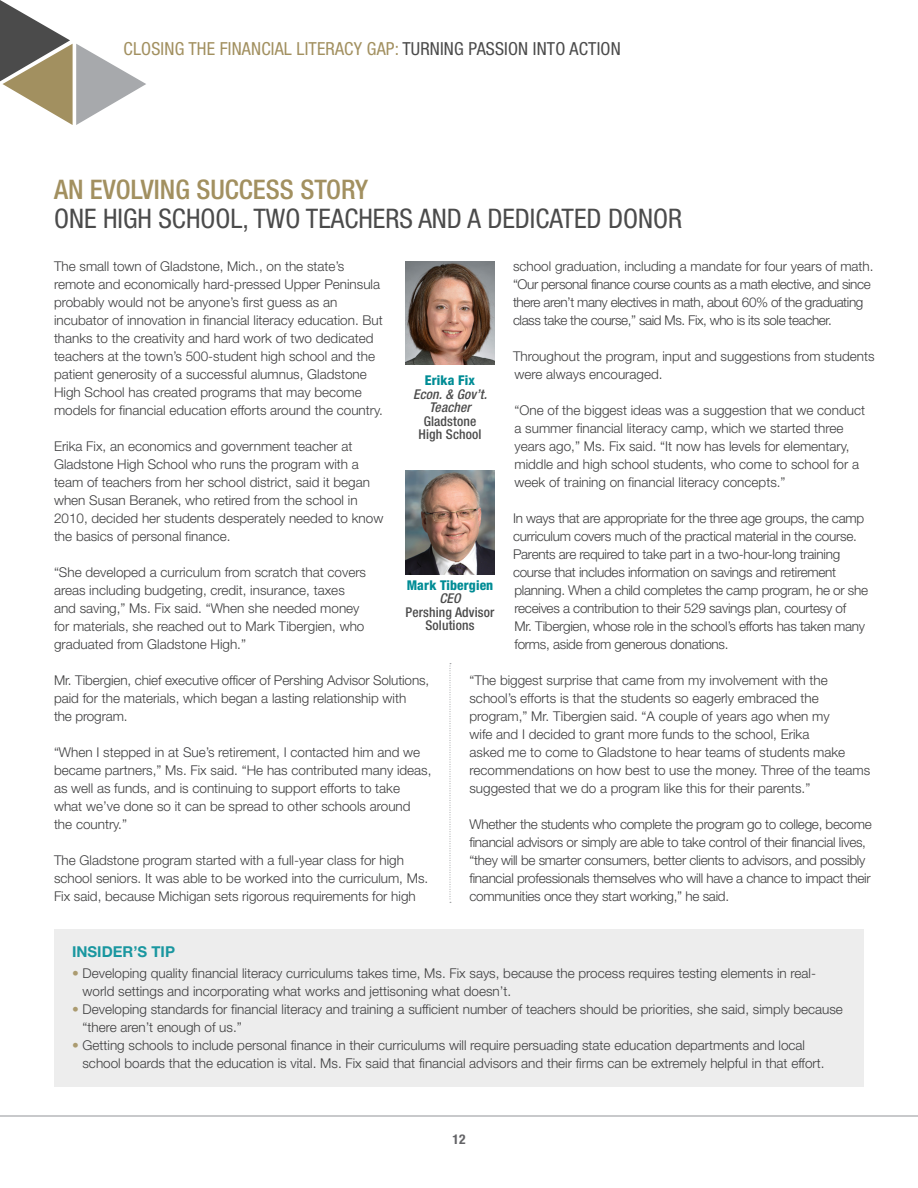
<style>
.page{position:relative;width:918px;height:1188px;background:#fff}
.page>*{position:absolute;margin:0;border:0;box-sizing:border-box;transform-origin:0 0}
.t1{font:condensed 27px "Helvetica Neue LT Std";color:#4b4b4b}
.t2{font:500 condensed 27px "Helvetica Neue LT Std";color:#a29060}
.t3{font:condensed 18px "Helvetica Neue LT Std";letter-spacing:.01em;color:#a29060}
.t4{font:700 15px "Helvetica Neue LT Std";color:#1a97a0}
.t5{font:300 13.5px/18px "Helvetica Neue LT Std";color:#3e3e3f}
.t6{font:300 13.5px/18px "Helvetica Neue LT Std";letter-spacing:-.02em;color:#3e3e3f}
.t7{font:300 13.5px/18px "Helvetica Neue LT Std";letter-spacing:-.03em;color:#3e3e3f}
.t8{font:500 condensed 13.5px/13.5px "Helvetica Neue LT Std";letter-spacing:.01em;color:#4b4b4b;text-align:center}
.t9{font:italic 500 condensed 13.5px/13.5px "Helvetica Neue LT Std";letter-spacing:.01em;color:#4b4b4b;text-align:center}
.t10{font:700 condensed 13.5px "Helvetica Neue LT Std";color:#636366}
.s1{color:#4b4b4b}
.s2{font-weight:800;font-style:normal;color:#008c95}
.s3{font-style:normal}
.s4{font-weight:800;color:#008c95}
.s5{font-style:italic}
.s6{color:#ab9b70}
</style>
<div class="page">
<hr style="left:0;top:1116px;width:918px;height:1px;background:#939598">
<svg style="left:0;top:0;width:146px;height:125px"></svg>
<svg style="left:450px;top:663px;width:1px;height:240px"></svg>
<div style="left:54px;top:929px;width:810px;height:158px;background:#ededed"></div>
<img style="left:405px;top:261px;width:90px;height:103px">
<img style="left:405px;top:471px;width:90px;height:103px">
<h2 class="t3" style="left:124px;top:38px;width:499px">CLOSING THE FINANCIAL LITERACY GAP: <span class="s1">TURNING PASSION INTO ACTION</span></h2>
<p class="t2" style="left:54px;top:174px;width:316px">AN EVOLVING SUCCESS STORY</p>
<p class="t1" style="left:54px;top:203px;width:630px">ONE HIGH SCHOOL, TWO TEACHERS AND A DEDICATED DONOR</p>
<p class="t5" style="left:54px;top:257px;width:330px">The small town of Gladstone, Mich., on the state’s remote and economically hard-pressed Upper Peninsula probably would not be anyone’s first guess as an incubator of innovation in financial literacy education. But thanks to the creativity and hard work of two dedicated teachers at the town’s 500-student high school and the patient generosity of a successful alumnus, Gladstone High School has created programs that may become models for financial education efforts around the country.</p>
<p class="t5" style="left:54px;top:437px;width:331px">Erika Fix, an economics and government teacher at Gladstone High School who runs the program with a team of teachers from her school district, said it began when Susan Beranek, who retired from the school in 2010, decided her students desperately needed to know the basics of personal finance.</p>
<p class="t5" style="left:54px;top:563px;width:314px">“She developed a curriculum from scratch that covers areas including budgeting, credit, insurance, taxes and saving,” Ms. Fix said. “When she needed money for materials, she reached out to Mark Tibergien, who graduated from Gladstone High.”</p>
<p class="t5" style="left:54px;top:671px;width:377px">Mr. Tibergien, chief executive officer of Pershing Advisor Solutions, paid for the materials, which began a lasting relationship with<br>the program.</p>
<p class="t5" style="left:54px;top:743px;width:379px">“When I stepped in at Sue’s retirement, I contacted him and we became partners,” Ms. Fix said. “He has contributed many ideas, as well as funds, and is continuing to support efforts to take what we’ve done so it can be spread to other schools around the country.”</p>
<p class="t5" style="left:54px;top:851px;width:376px">The Gladstone program started with a full-year class for high school seniors. It was able to be worked into the curriculum, Ms.<br>Fix said, because Michigan sets rigorous requirements for high</p>
<p class="t5" style="left:513px;top:257px;width:362px">school graduation, including a mandate for four years of math.</p>
<p class="t7" style="left:513px;top:275px;width:359px">“Our personal finance course counts as a math elective, and since there aren’t many electives in math, about 60% of the graduating class take the course,” said Ms. Fix, who is its sole teacher.</p>
<p class="t5" style="left:513px;top:347px;width:363px">Throughout the program, input and suggestions from students were always encouraged.</p>
<p class="t5" style="left:514px;top:401px;width:352px">“One of the biggest ideas was a suggestion that we conduct a summer financial literacy camp, which we started three years ago,” Ms. Fix said. “It now has levels for elementary, middle and high school students, who come to school for a week of training on financial literacy concepts.”</p>
<p class="t6" style="left:513px;top:509px;width:357px">In ways that are appropriate for the three age groups, the camp curriculum covers much of the practical material in the course.<br>Parents are required to take part in a two-hour-long training course that includes information on savings and retirement planning. When a child completes the camp program, he or she receives a contribution to their 529 savings plan, courtesy of<br>Mr. Tibergien, whose role in the school’s efforts has taken many forms, aside from generous donations.</p>
<p class="t5" style="left:470px;top:671px;width:402px">“The biggest surprise that came from my involvement with the school’s efforts is that the students so eagerly embraced the program,” Mr. Tibergien said. “A couple of years ago when my<br>wife and I decided to grant more funds to the school, Erika<br>asked me to come to Gladstone to hear teams of students make recommendations on how best to use the money. Three of the teams suggested that we do a program like this for their parents.”</p>
<p class="t6" style="left:470px;top:815px;width:404px">Whether the students who complete the program go to college, become financial advisors or simply are able to take control of their financial lives, “they will be smarter consumers, better clients to advisors, and possibly financial professionals themselves who will have a chance to impact their communities once they start working,” he said.</p>
<p class="t9" style="left:413px;top:374px;width:75px"><span class="s2">Erika Fix<br></span>Econ. &amp; Gov’t.<br>Teacher<br><span class="s3">Gladstone</span></p>
<p class="t8" style="left:419px;top:427px;width:64px">High School</p>
<p class="t8" style="left:406px;top:578px;width:90px"><span class="s4">Mark Tibergien<br></span><span class="s5">CEO<br></span>Pershing Advisor<br>Solutions</p>
<p class="t4" style="left:72px;top:942px;width:105px">INSIDER’S TIP</p>
<p class="t5" style="left:83px;top:964px;width:735px;text-indent:-11px"><span class="s6">•</span> Developing quality financial literacy curriculums takes time, Ms. Fix says, because the process requires testing elements in real&shy;world settings and incorporating what works and jettisoning what doesn’t.</p>
<p class="t5" style="left:83px;top:1000px;width:762px;text-indent:-11px"><span class="s6">•</span> Developing standards for financial literacy and training a sufficient number of teachers should be priorities, she said, simply because “there aren’t enough of us.”</p>
<p class="t5" style="left:83px;top:1036px;width:744px;text-indent:-11px"><span class="s6">•</span> Getting schools to include personal finance in their curriculums will require persuading state education departments and local school boards that the education is vital. Ms. Fix said that financial advisors and their firms can be extremely helpful in that effort.</p>
<p class="t10" style="left:453px;top:1131px;width:14px">12</p>
</div>
